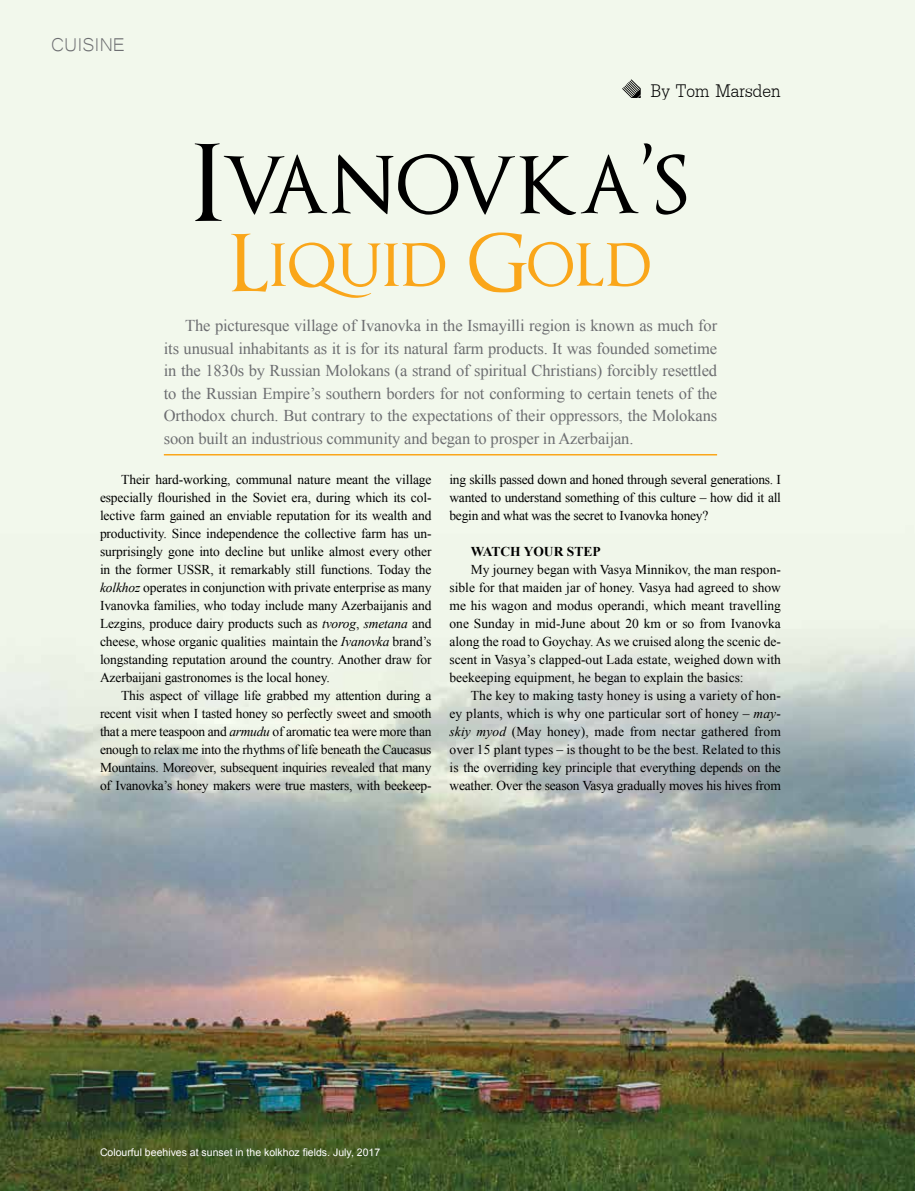
<style>
.page{position:relative;width:915px;height:1191px;background:#fff}
.page>*{position:absolute;margin:0;border:0;box-sizing:border-box;transform-origin:0 0}
.t1{font:105px "Optimus Princeps";color:#000}
.t2{font:78px "Optimus Princeps";color:#faa61a}
.t3{font:27px "Dillenia UPC";color:#000}
.t4{font:24px "Microsoft Yi Baiti";color:#6d6e71}
.t5{font:16.5px/22.5px "Times New Roman";letter-spacing:-.01em;color:#6d6e71;text-align:justify}
.t6{font:13.5px/18px "Times New Roman";letter-spacing:-.015em;color:#000;text-align:justify}
.t7{font:700 13.5px "Times New Roman";color:#000}
.t8{font:10.5px "Arial";color:#fff}
.s1{font-style:italic}
</style>
<div class="page">
<img style="left:0;top:0;width:914px;height:1191px">
<svg style="left:622px;top:79px;width:18px;height:19px"></svg>
<hr style="left:164px;top:454px;width:552px;height:1px;background:#faa61a">
<h3 class="t4" style="left:51px;top:31px;width:75px">CUISINE</h3>
<h3 class="t3" style="left:650px;top:73px;width:131px">By Tom Marsden</h3>
<h1 class="t1" style="left:192px;top:131px;width:497px">Ivanovka’s</h1>
<h2 class="t2" style="left:229px;top:224px;width:423px">Liquid Gold</h2>
<p class="t5" style="left:164px;top:314px;width:554px;text-indent:21px">The picturesque village of Ivanovka in the Ismayilli region is known as much for its unusual inhabitants as it is for its natural farm products. It was founded sometime in the 1830s by Russian Molokans (a strand of spiritual Christians) forcibly resettled to the Russian Empire’s southern borders for not conforming to certain tenets of the Orthodox church. But contrary to the expectations of their oppressors, the Molokans soon built an industrious community and began to prosper in Azerbaijan.</p>
<p class="t6" style="left:100px;top:470px;width:333px;text-indent:21px">Their hard-working, communal nature meant the village especially flourished in the Soviet era, during which its col&shy;lective farm gained an enviable reputation for its wealth and productivity. Since independence the collective farm has un&shy;surprisingly gone into decline but unlike almost every other in the former USSR, it remarkably still functions. Today the <span class="s1">kolkhoz</span> operates in conjunction with private enterprise as many Ivanovka families, who today include many Azerbaijanis and Lezgins, produce dairy products such as <span class="s1">tvorog</span>, <span class="s1">smetana</span> and cheese, whose organic qualities maintain the <span class="s1">Ivanovka</span> brand’s longstanding reputation around the country. Another draw for Azerbaijani gastronomes is the local honey.</p>
<p class="t6" style="left:100px;top:686px;width:333px;text-indent:21px">This aspect of village life grabbed my attention during a recent visit when I tasted honey so perfectly sweet and smooth that a mere teaspoon and <span class="s1">armudu</span> of aromatic tea were more than enough to relax me into the rhythms of life beneath the Caucasus Mountains. Moreover, subsequent inquiries revealed that many of Ivanovka’s honey makers were true masters, with beekeep-</p>
<p class="t6" style="left:449px;top:470px;width:333px">ing skills passed down and honed through several generations. I wanted to understand something of this culture – how did it all begin and what was the secret to Ivanovka honey?</p>
<p class="t7" style="left:470px;top:542px;width:131px">WATCH YOUR STEP</p>
<p class="t6" style="left:449px;top:560px;width:333px;text-indent:21px">My journey began with Vasya Minnikov, the man respon&shy;sible for that maiden jar of honey. Vasya had agreed to show me his wagon and modus operandi, which meant travelling one Sunday in mid-June about 20 km or so from Ivanovka along the road to Goychay. As we cruised along the scenic de&shy;scent in Vasya’s clapped-out Lada estate, weighed down with beekeeping equipment, he began to explain the basics:</p>
<p class="t6" style="left:449px;top:686px;width:333px;text-indent:21px">The key to making tasty honey is using a variety of hon&shy;ey plants, which is why one particular sort of honey – <span class="s1">may&shy;skiy myod</span> (May honey), made from nectar gathered from over 15 plant types – is thought to be the best. Related to this is the overriding key principle that everything depends on the weather. Over the season Vasya gradually moves his hives from</p>
<p class="t8" style="left:100px;top:1145px;width:281px">Colourful beehives at sunset in the kolkhoz fields. July, 2017</p>
</div>
